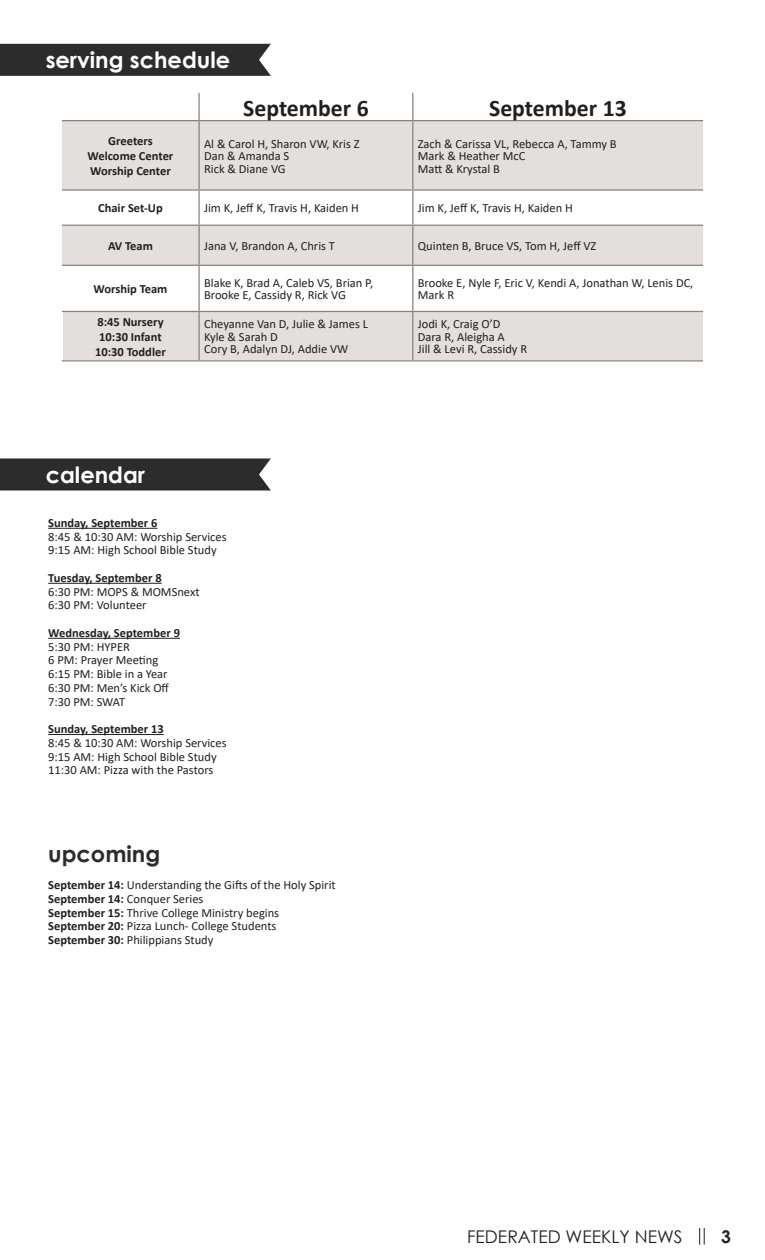
<style>
.page{position:relative;width:765px;height:1260px;background:#fff}
.page>*{position:absolute;margin:0;border:0;box-sizing:border-box;transform-origin:0 0}
.t1{font:700 23.75px "Calibri";color:#231f20}
.t2{font:700 22.5px "Century Gothic";color:#fff}
.t3{font:700 22.5px "Century Gothic";color:#2c2c2c}
.t4{font:17.5px "Century Gothic";color:#231f20}
.t5{font:700 17.5px "Century Gothic";color:#231f20}
.t6{font:12.5px/12.5px "Calibri";color:#231f20}
.t7{font:700 12.5px "Calibri";color:#231f20}
.s1{font-weight:700}
</style>
<div class="page">
<div style="left:0;top:44px;width:271px;height:32px;background:#2c2c2c"></div>
<div style="left:63px;top:312px;width:639px;height:48px;background:#e3dfdc"></div>
<svg style="left:62px;top:121px;width:641px;height:144px;fill:#e3dfdc"></svg>
<hr style="left:198px;top:93px;width:2px;height:27px;background:#86827e">
<svg style="left:412px;top:93px;width:1px;height:27px"></svg>
<hr style="left:62px;top:120px;width:137px;height:1px;background:#86827e">
<hr style="left:199px;top:120px;width:214px;height:1px;background:#86827e">
<hr style="left:198px;top:121px;width:2px;height:68px;background:#86827e">
<hr style="left:413px;top:120px;width:290px;height:1px;background:#86827e">
<hr style="left:412px;top:121px;width:1px;height:68px;background:#86827e">
<hr style="left:62px;top:189px;width:137px;height:2px;background:#86827e">
<hr style="left:199px;top:189px;width:214px;height:2px;background:#86827e">
<hr style="left:198px;top:191px;width:2px;height:34px;background:#86827e">
<hr style="left:413px;top:189px;width:290px;height:2px;background:#86827e">
<hr style="left:412px;top:191px;width:1px;height:34px;background:#86827e">
<hr style="left:62px;top:225px;width:137px;height:1px;background:#86827e">
<hr style="left:199px;top:225px;width:214px;height:1px;background:#86827e">
<hr style="left:198px;top:226px;width:2px;height:39px;background:#86827e">
<hr style="left:413px;top:225px;width:290px;height:1px;background:#86827e">
<hr style="left:412px;top:226px;width:1px;height:39px;background:#86827e">
<hr style="left:62px;top:265px;width:137px;height:1px;background:#86827e">
<hr style="left:199px;top:265px;width:214px;height:1px;background:#86827e">
<hr style="left:198px;top:266px;width:2px;height:45px;background:#86827e">
<hr style="left:413px;top:265px;width:290px;height:1px;background:#86827e">
<hr style="left:412px;top:266px;width:1px;height:45px;background:#86827e">
<hr style="left:62px;top:311px;width:137px;height:1px;background:#86827e">
<hr style="left:199px;top:311px;width:214px;height:1px;background:#86827e">
<hr style="left:198px;top:312px;width:2px;height:48px;background:#86827e">
<hr style="left:413px;top:311px;width:290px;height:1px;background:#86827e">
<hr style="left:412px;top:312px;width:1px;height:48px;background:#86827e">
<hr style="left:62px;top:360px;width:137px;height:1px;background:#86827e">
<hr style="left:199px;top:360px;width:214px;height:1px;background:#86827e">
<hr style="left:413px;top:360px;width:290px;height:1px;background:#86827e">
<svg style="left:699px;top:1228px;width:6px;height:17px"></svg>
<hr style="left:48px;top:528px;width:109px;height:1px;background:#231f20">
<hr style="left:48px;top:583px;width:114px;height:1px;background:#231f20">
<hr style="left:48px;top:638px;width:132px;height:1px;background:#231f20">
<hr style="left:48px;top:734px;width:116px;height:1px;background:#231f20">
<svg style="left:0;top:458px;width:271px;height:33px"></svg>
<p class="t2" style="left:46px;top:43px;width:186px">serving schedule</p>
<p class="t1" style="left:243px;top:91px;width:127px">September 6</p>
<p class="t1" style="left:489px;top:91px;width:139px">September 13</p>
<p class="t7" style="left:108px;top:132px;width:46px">Greeters</p>
<p class="t7" style="left:88px;top:147px;width:87px">Welcome Center</p>
<p class="t7" style="left:90px;top:162px;width:82px">Worship Center</p>
<p class="t6" style="left:204px;top:137px;width:157px">Al &amp; Carol H, Sharon VW, Kris Z</p>
<p class="t6" style="left:204px;top:149px;width:87px">Dan &amp; Amanda S</p>
<p class="t6" style="left:204px;top:162px;width:83px">Rick &amp; Diane VG</p>
<p class="t6" style="left:418px;top:137px;width:200px">Zach &amp; Carissa VL, Rebecca A, Tammy B</p>
<p class="t6" style="left:418px;top:149px;width:109px">Mark &amp; Heather McC</p>
<p class="t6" style="left:418px;top:162px;width:84px">Matt &amp; Krystal B</p>
<p class="t7" style="left:98px;top:199px;width:66px">Chair Set-Up</p>
<p class="t6" style="left:204px;top:202px;width:157px">Jim K, Jeff K, Travis H, Kaiden H</p>
<p class="t6" style="left:418px;top:202px;width:157px">Jim K, Jeff K, Travis H, Kaiden H</p>
<p class="t7" style="left:108px;top:237px;width:46px">AV Team</p>
<p class="t6" style="left:204px;top:239px;width:132px">Jana V, Brandon A, Chris T</p>
<p class="t6" style="left:418px;top:239px;width:180px">Quinten B, Bruce VS, Tom H, Jeff VZ</p>
<p class="t7" style="left:94px;top:280px;width:75px">Worship Team</p>
<p class="t6" style="left:204px;top:276px;width:171px">Blake K, Brad A, Caleb VS, Brian P,<br>Brooke E, Cassidy R, Rick VG</p>
<p class="t6" style="left:418px;top:276px;width:277px">Brooke E, Nyle F, Eric V, Kendi A, Jonathan W, Lenis DC,<br>Mark R</p>
<p class="t7" style="left:97px;top:313px;width:68px">8:45 Nursery</p>
<p class="t7" style="left:99px;top:328px;width:64px">10:30 Infant</p>
<p class="t7" style="left:95px;top:343px;width:72px">10:30 Toddler</p>
<p class="t6" style="left:418px;top:318px;width:84px">Jodi K, Craig O’D</p>
<p class="t6" style="left:418px;top:330px;width:89px">Dara R, Aleigha A</p>
<p class="t6" style="left:418px;top:343px;width:111px">Jill &amp; Levi R, Cassidy R</p>
<p class="t6" style="left:204px;top:318px;width:165px">Cheyanne Van D, Julie &amp; James L</p>
<p class="t6" style="left:204px;top:330px;width:75px">Kyle &amp; Sarah D</p>
<p class="t6" style="left:204px;top:343px;width:146px">Cory B, Adalyn DJ, Addie VW</p>
<p class="t2" style="left:46px;top:458px;width:101px">calendar</p>
<p class="t6" style="left:48px;top:516px;width:180px;line-height:13.8px"><span class="s1">Sunday, September 6<br></span>8:45 &amp; 10:30 AM: Worship Services</p>
<p class="t6" style="left:48px;top:544px;width:170px">9:15 AM: High School Bible Study</p>
<p class="t7" style="left:48px;top:569px;width:115px">Tuesday, September 8</p>
<p class="t6" style="left:48px;top:585px;width:153px">6:30 PM: MOPS &amp; MOMSnext</p>
<p class="t6" style="left:48px;top:599px;width:100px">6:30 PM: Volunteer</p>
<p class="t7" style="left:48px;top:624px;width:133px">Wednesday, September 9</p>
<p class="t6" style="left:48px;top:640px;width:83px">5:30 PM: HYPER</p>
<p class="t6" style="left:48px;top:654px;width:112px">6 PM: Prayer Meeting</p>
<p class="t6" style="left:48px;top:667px;width:121px">6:15 PM: Bible in a Year</p>
<p class="t6" style="left:48px;top:681px;width:122px">6:30 PM: Men’s Kick Off</p>
<p class="t6" style="left:48px;top:695px;width:79px">7:30 PM: SWAT</p>
<p class="t6" style="left:48px;top:722px;width:180px;line-height:13.8px"><span class="s1">Sunday, September 13<br></span>8:45 &amp; 10:30 AM: Worship Services</p>
<p class="t6" style="left:48px;top:750px;width:170px">9:15 AM: High School Bible Study</p>
<p class="t6" style="left:48px;top:764px;width:167px">11:30 AM: Pizza with the Pastors</p>
<p class="t3" style="left:48px;top:836px;width:114px">upcoming</p>
<p class="t6" style="left:48px;top:878px;width:289px"><span class="s1">September 14:</span> Understanding the Gifts of the Holy Spirit</p>
<p class="t6" style="left:48px;top:892px;width:157px"><span class="s1">September 14:</span> Conquer Series</p>
<p class="t6" style="left:48px;top:906px;width:233px"><span class="s1">September 15:</span> Thrive College Ministry begins</p>
<p class="t6" style="left:48px;top:920px;width:230px"><span class="s1">September 20:</span> Pizza Lunch- College Students</p>
<p class="t6" style="left:48px;top:933px;width:167px"><span class="s1">September 30:</span> Philippians Study</p>
<p class="t4" style="left:467px;top:1224px;width:217px">FEDERATED WEEKLY NEWS</p>
<p class="t5" style="left:721px;top:1223px;width:11px">3</p>
</div>
